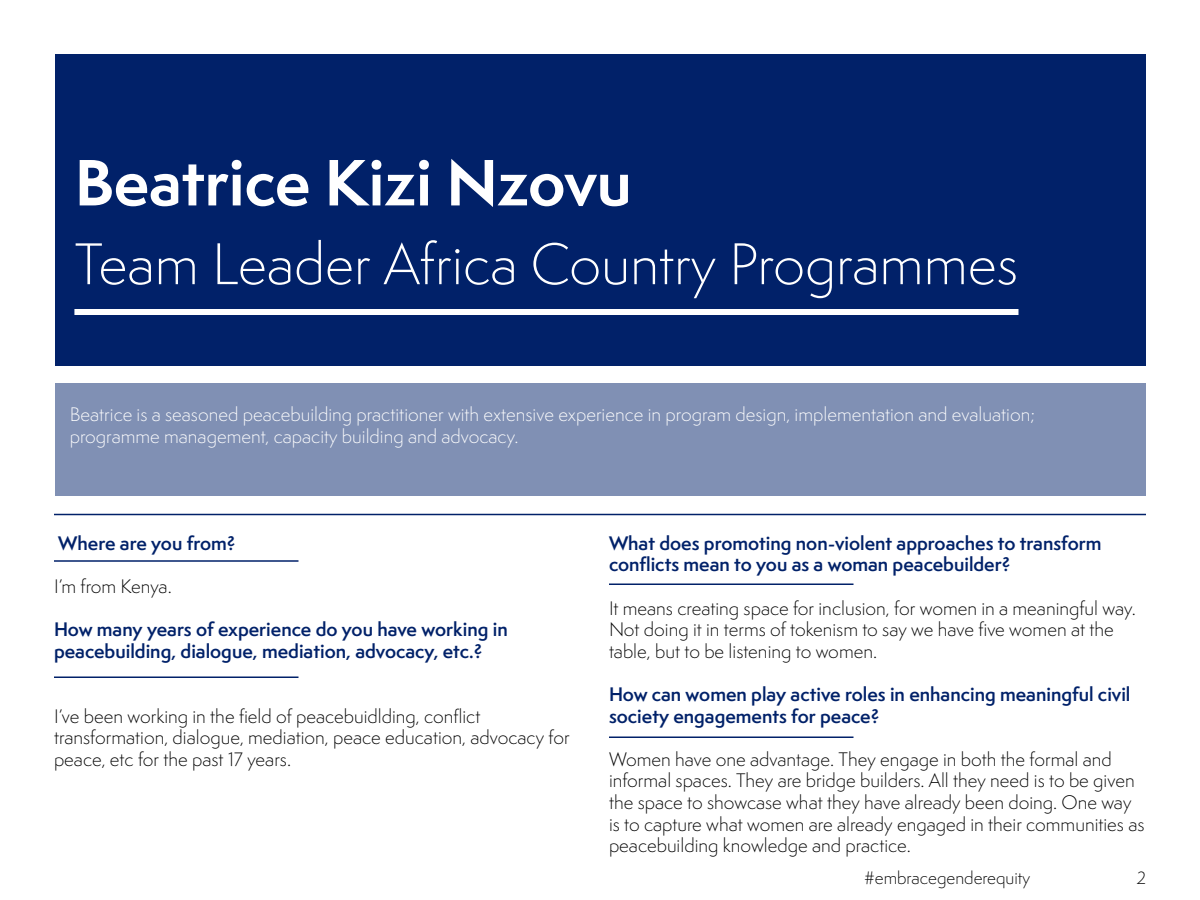
<style>
.page{position:relative;width:1200px;height:900px;background:#fff}
.page>*{position:absolute;margin:0;border:0;box-sizing:border-box;transform-origin:0 0}
.Name{font:700 60px "Semplicita Pro";color:#fff}
.t1{font:300 54px "Semplicita Pro";color:#fff}
.Body{font:300 18px/21.6px "Semplicita Pro";color:#000}
.Body-2{font:600 18px/21.6px "Semplicita Pro";color:#012169}
.Body-3{font:300 18px/21.6px "Semplicita Pro";color:#fff}
.t2{font:300 16.5px "Semplicita Pro";color:#000}
</style>
<div class="page">
<div style="left:56px;top:54px;width:1090px;height:311px;background:#012169"></div>
<div style="left:56px;top:383px;width:1090px;height:113px;background:#8090b4"></div>
<div style="left:74px;top:309px;width:944px;height:6px;background:#fff"></div>
<hr style="left:54px;top:514px;width:1092px;height:1px;background:#012169">
<hr style="left:54px;top:560px;width:244px;height:2px;background:#012169">
<hr style="left:54px;top:676px;width:244px;height:2px;background:#012169">
<hr style="left:609px;top:584px;width:245px;height:1px;background:#012169">
<hr style="left:609px;top:736px;width:245px;height:2px;background:#012169">
<p class="Name" style="left:75px;top:138px;width:558px">Beatrice Kizi Nzovu</p>
<p class="t1" style="left:74px;top:228px;width:945px">Team Leader Africa Country Programmes</p>
<p class="Body-3" style="left:70px;top:404px;width:967px">Beatrice is a seasoned peacebuilding practitioner with extensive experience in program design, implementation and evaluation; programme management, capacity building and advocacy.</p>
<p class="Body-2" style="left:58px;top:532px;width:179px">Where are you from?</p>
<p class="Body" style="left:54px;top:575px;width:119px">I’m from Kenya.</p>
<p class="Body-2" style="left:54px;top:618px;width:455px">How many years of experience do you have working in peacebuilding, dialogue, mediation, advocacy, etc.?</p>
<p class="Body" style="left:54px;top:705px;width:517px">I’ve been working in the field of peacebuidlding, conflict transformation, dialogue, mediation, peace education, advocacy for peace, etc for the past 17 years.</p>
<p class="Body-2" style="left:609px;top:532px;width:494px">What does promoting non-violent approaches to transform conflicts mean to you as a woman peacebuilder?</p>
<p class="Body" style="left:609px;top:597px;width:528px">It means creating space for inclusion, for women in a meaningful way.<br>Not doing it in terms of tokenism to say we have five women at the table, but to be listening to women.</p>
<p class="Body-2" style="left:609px;top:683px;width:523px">How can women play active roles in enhancing meaningful civil society engagements for peace?</p>
<p class="Body" style="left:609px;top:748px;width:537px">Women have one advantage. They engage in both the formal and informal spaces. They are bridge builders. All they need is to be given the space to showcase what they have already been doing. One way is to capture what women are already engaged in their communities as peacebuilding knowledge and practice.</p>
<p class="t2" style="left:864px;top:867px;width:168px">#embracegenderequity</p>
<p class="t2" style="left:1136px;top:867px;width:11px">2</p>
</div>
